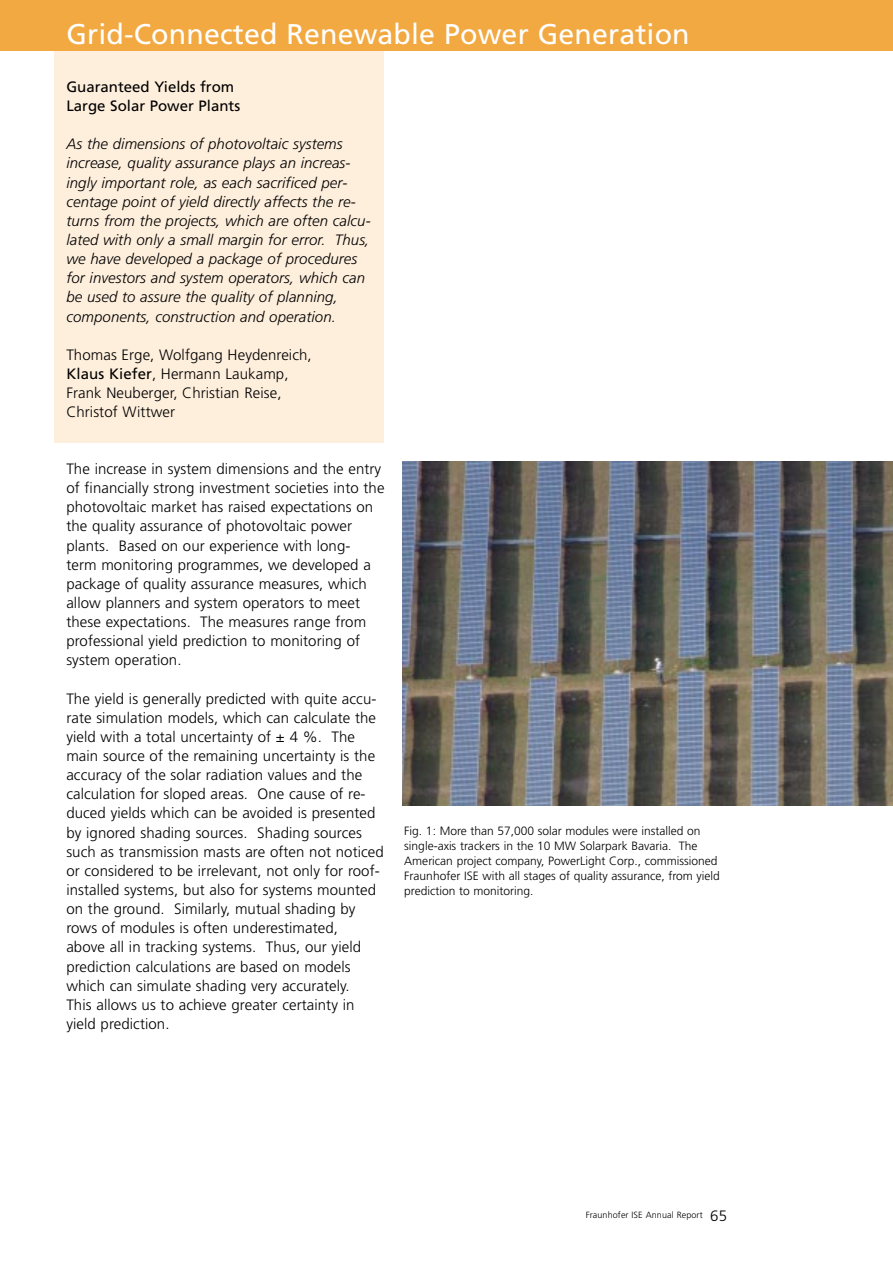
<style>
.page{position:relative;width:893px;height:1262px;background:#fff}
.page>*{position:absolute;margin:0;border:0;box-sizing:border-box;transform-origin:0 0}
.t1{font:28.5px "Frutiger";letter-spacing:.005em;color:#fff}
.t2{font:300 15px/19px "Frutiger";letter-spacing:.005em;color:#000}
.t3{font:italic 300 15px/19.2px "Frutiger";letter-spacing:.005em;color:#000}
.t4{font:15px/19.2px "Frutiger";color:#000}
.t5{font:300 12px/14.9px "Frutiger";color:#000}
.t6{font:300 9px "Frutiger";letter-spacing:.01em;color:#000}
.s1{font-weight:400}
.s2{font-size:15px;color:#fff}
.s3{font-size:15px}
</style>
<div class="page">
<div style="left:54px;top:34px;width:330px;height:408px;background:#feeedc"></div>
<div style="left:0;top:0;width:892px;height:51px;background:#f2a942"></div>
<img style="left:403px;top:461px;width:489px;height:344px">
<h1 class="t1" style="left:66px;top:23px;width:624px">Grid-Connected Renewable Power Generation</h1>
<p class="t4" style="left:66px;top:78px;width:175px">Guaranteed Yields from<br>Large Solar Power Plants</p>
<p class="t3" style="left:66px;top:136px;width:306px">As the dimensions of photovoltaic systems increase, quality assurance plays an increas&shy;ingly important role, as each sacrificed per&shy;centage point of yield directly affects the re&shy;turns from the projects, which are often calcu&shy;lated with only a small margin for error. Thus, we have developed a package of procedures for investors and system operators, which can be used to assure the quality of planning, components, construction and operation.</p>
<p class="t2" style="left:66px;top:346px;width:247px">Thomas Erge, Wolfgang Heydenreich,<br><span class="s1">Klaus Kiefer</span>, Hermann Laukamp,<br>Frank Neuberger, Christian Reise,<br>Christof Wittwer</p>
<p class="t2" style="left:66px;top:460px;width:319px">The increase in system dimensions and the entry of financially strong investment societies into the photovoltaic market has raised expectations on the quality assurance of photovoltaic power plants. Based on our experience with long-<br>term monitoring programmes, we developed a package of quality assurance measures, which allow planners and system operators to meet these expectations. The measures range from professional yield prediction to monitoring of system operation.</p>
<p class="t2" style="left:66px;top:690px;width:319px">The yield is generally predicted with quite accu&shy;rate simulation models, which can calculate the yield with a total uncertainty of ± 4 %. The main source of the remaining uncertainty is the accuracy of the solar radiation values and the calculation for sloped areas. One cause of re&shy;duced yields which can be avoided is presented by ignored shading sources. Shading sources such as transmission masts are often not noticed or considered to be irrelevant, not only for roof&shy;installed systems, but also for systems mounted on the ground. Similarly, mutual shading by rows of modules is often underestimated,<br>above all in tracking systems. Thus, our yield prediction calculations are based on models which can simulate shading very accurately.<br>This allows us to achieve greater certainty in yield prediction.</p>
<p class="t5" style="left:404px;top:824px;width:317px">Fig. 1: More than 57,000 solar modules were installed on single-axis trackers in the 10 MW Solarpark Bavaria. The American project company, PowerLight Corp., commissioned Fraunhofer ISE with all stages of quality assurance, from yield prediction to monitoring.</p>
<p class="t6" style="left:585px;top:1211px;width:143px">Fraunhofer ISE Annual Report<span class="s2">–</span><span class="s3">65</span></p>
</div>
